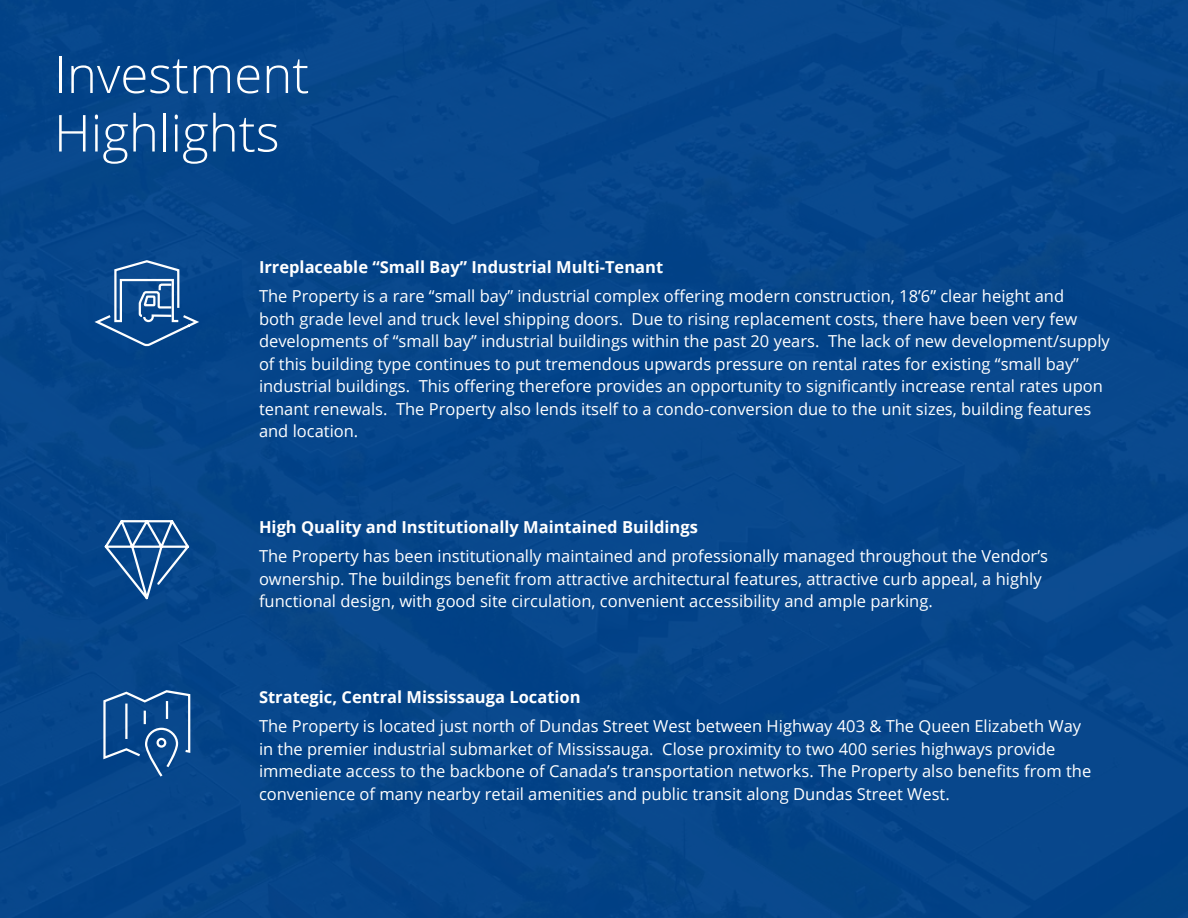
<style>
.page{position:relative;width:1188px;height:918px;background:#07468b}
.page>*{position:absolute;margin:0;border:0;box-sizing:border-box;transform-origin:0 0}
.t1{font:300 51px/58.5px "Open Sans";color:#fff}
.t2{font:16.5px/22.5px "Open Sans";color:#fff}
.t3{font:700 16.5px "Open Sans";color:#fff}
</style>
<div class="page">
<svg style="left:103px;top:690px;width:88px;height:88px"></svg>
<svg style="left:103px;top:518px;width:88px;height:83px"></svg>
<svg style="left:92px;top:259px;width:110px;height:88px"></svg>
<h1 class="t1" style="left:54px;top:44px;width:257px">Investment<br>Highlights</h1>
<p class="t3" style="left:259px;top:255px;width:406px">Irreplaceable “Small Bay” Industrial Multi-Tenant</p>
<p class="t2" style="left:259px;top:284px;width:852px">The Property is a rare “small bay” industrial complex offering modern construction, 18’6” clear height and<br>both grade level and truck level shipping doors. Due to rising replacement costs, there have been very few developments of “small bay” industrial buildings within the past 20 years. The lack of new development/supply of this building type continues to put tremendous upwards pressure on rental rates for existing “small bay” industrial buildings. This offering therefore provides an opportunity to significantly increase rental rates upon tenant renewals. The Property also lends itself to a condo-conversion due to the unit sizes, building features and location.</p>
<p class="t3" style="left:259px;top:515px;width:440px">High Quality and Institutionally Maintained Buildings</p>
<p class="t2" style="left:259px;top:544px;width:791px">The Property has been institutionally maintained and professionally managed throughout the Vendor’s ownership. The buildings benefit from attractive architectural features, attractive curb appeal, a highly functional design, with good site circulation, convenient accessibility and ample parking.</p>
<p class="t3" style="left:259px;top:685px;width:323px">Strategic, Central Mississauga Location</p>
<p class="t2" style="left:259px;top:714px;width:834px">The Property is located just north of Dundas Street West between Highway 403 &amp; The Queen Elizabeth Way in the premier industrial submarket of Mississauga. Close proximity to two 400 series highways provide immediate access to the backbone of Canada’s transportation networks. The Property also benefits from the convenience of many nearby retail amenities and public transit along Dundas Street West.</p>
</div>
